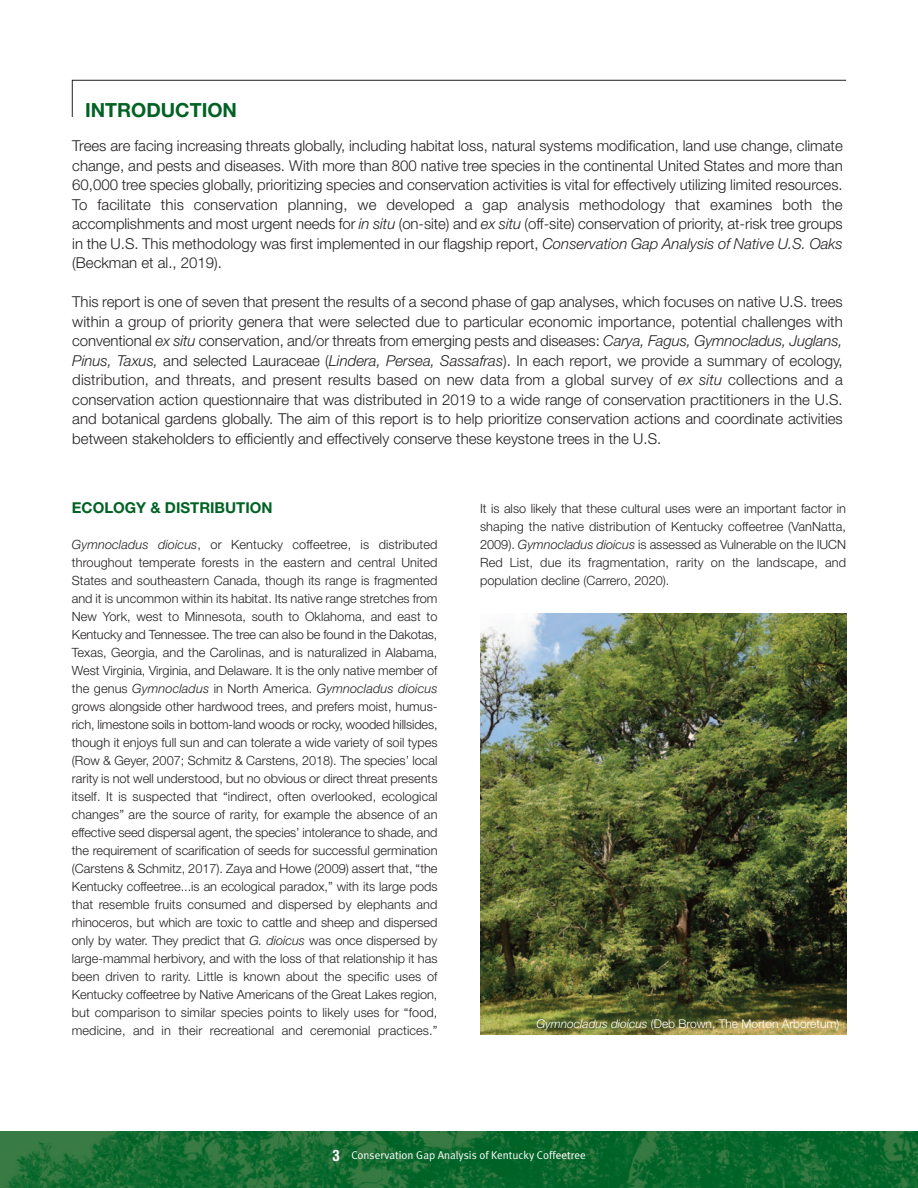
<style>
.page{position:relative;width:918px;height:1188px;background:#fff}
.page>*{position:absolute;margin:0;border:0;box-sizing:border-box;transform-origin:0 0}
.t1{font:700 19.5px "Helvetica Neue";color:#006224}
.t2{font:300 15px/19.5px "Helvetica Neue";color:#231f20;text-align:justify}
.t3{font:700 15px "Helvetica Neue";color:#006224}
.t4{font:300 12.75px/18px "Helvetica Neue";letter-spacing:.01em;color:#231f20;text-align:justify}
.t5{font:300 12px "Helvetica Neue";color:#fff}
.t6{font:11.25px "Meta Plus Normal";color:#fff}
.s1{font-style:italic}
.s2{font-family:"Helvetica";font-weight:700;font-stretch:condensed;font-size:15px}
</style>
<div class="page">
<img style="left:0;top:1131px;width:918px;height:57px">
<svg style="left:72px;top:80px;width:775px;height:37px"></svg>
<img style="left:480px;top:613px;width:366px;height:422px">
<p class="t1" style="left:85px;top:103px;width:154px">INTRODUCTION</p>
<p class="t2" style="left:72px;top:138px;width:772px">Trees are facing increasing threats globally, including habitat loss, natural systems modification, land use change, climate change, and pests and diseases. With more than 800 native tree species in the continental United States and more than 60,000 tree species globally, prioritizing species and conservation activities is vital for effectively utilizing limited resources.<br>To facilitate this conservation planning, we developed a gap analysis methodology that examines both the accomplishments and most urgent needs for <span class="s1">in situ</span> (on-site) and <span class="s1">ex situ</span> (off-site) conservation of priority, at-risk tree groups in the U.S. This methodology was first implemented in our flagship report, <span class="s1">Conservation Gap Analysis of Native U.S. Oaks </span>(Beckman et al., 2019).</p>
<p class="t2" style="left:72px;top:294px;width:772px">This report is one of seven that present the results of a second phase of gap analyses, which focuses on native U.S. trees within a group of priority genera that were selected due to particular economic importance, potential challenges with conventional <span class="s1">ex situ</span> conservation, and/or threats from emerging pests and diseases: <span class="s1">Carya, Fagus, Gymnocladus, Juglans, Pinus, Taxus,</span> and selected Lauraceae (<span class="s1">Lindera, Persea, Sassafras</span>). In each report, we provide a summary of ecology, distribution, and threats, and present results based on new data from a global survey of <span class="s1">ex situ</span> collections and a conservation action questionnaire that was distributed in 2019 to a wide range of conservation practitioners in the U.S. and botanical gardens globally. The aim of this report is to help prioritize conservation actions and coordinate activities between stakeholders to efficiently and effectively conserve these keystone trees in the U.S.</p>
<p class="t3" style="left:72px;top:502px;width:202px">ECOLOGY &amp; DISTRIBUTION</p>
<p class="t4" style="left:72px;top:536px;width:367px"><span class="s1">Gymnocladus dioicus</span>, or Kentucky coffeetree, is distributed throughout temperate forests in the eastern and central United States and southeastern Canada, though its range is fragmented and it is uncommon within its habitat. Its native range stretches from New York, west to Minnesota, south to Oklahoma, and east to Kentucky and Tennessee. The tree can also be found in the Dakotas, Texas, Georgia, and the Carolinas, and is naturalized in Alabama, West Virginia, Virginia, and Delaware. It is the only native member of the genus <span class="s1">Gymnocladus</span> in North America. <span class="s1">Gymnocladus dioicus </span>grows alongside other hardwood trees, and prefers moist, humus&shy;rich, limestone soils in bottom-land woods or rocky, wooded hillsides, though it enjoys full sun and can tolerate a wide variety of soil types (Row &amp; Geyer, 2007; Schmitz &amp; Carstens, 2018). The species’ local rarity is not well understood, but no obvious or direct threat presents itself. It is suspected that “indirect, often overlooked, ecological changes” are the source of rarity, for example the absence of an effective seed dispersal agent, the species’ intolerance to shade, and the requirement of scarification of seeds for successful germination (Carstens &amp; Schmitz, 2017). Zaya and Howe (2009) assert that, “the Kentucky coffeetree...is an ecological paradox,” with its large pods that resemble fruits consumed and dispersed by elephants and rhinoceros, but which are toxic to cattle and sheep and dispersed only by water. They predict that <span class="s1">G. dioicus</span> was once dispersed by large-mammal herbivory, and with the loss of that relationship it has been driven to rarity. Little is known about the specific uses of Kentucky coffeetree by Native Americans of the Great Lakes region, but comparison to similar species points to likely uses for “food, medicine, and in their recreational and ceremonial practices.”</p>
<p class="t4" style="left:480px;top:500px;width:368px">It is also likely that these cultural uses were an important factor in shaping the native distribution of Kentucky coffeetree (VanNatta, 2009). <span class="s1">Gymnocladus dioicus</span> is assessed as Vulnerable on the IUCN Red List, due its fragmentation, rarity on the landscape, and population decline (Carrero, 2020).</p>
<p class="t5" style="left:536px;top:1020px;width:304px"><span class="s1">Gymnocladus dioicus</span> (Deb Brown, The Morton Arboretum)</p>
<p class="t6" style="left:333px;top:1151px;width:255px"><span class="s2">3</span> Conservation Gap Analysis of Kentucky Coffeetree</p>
</div>
